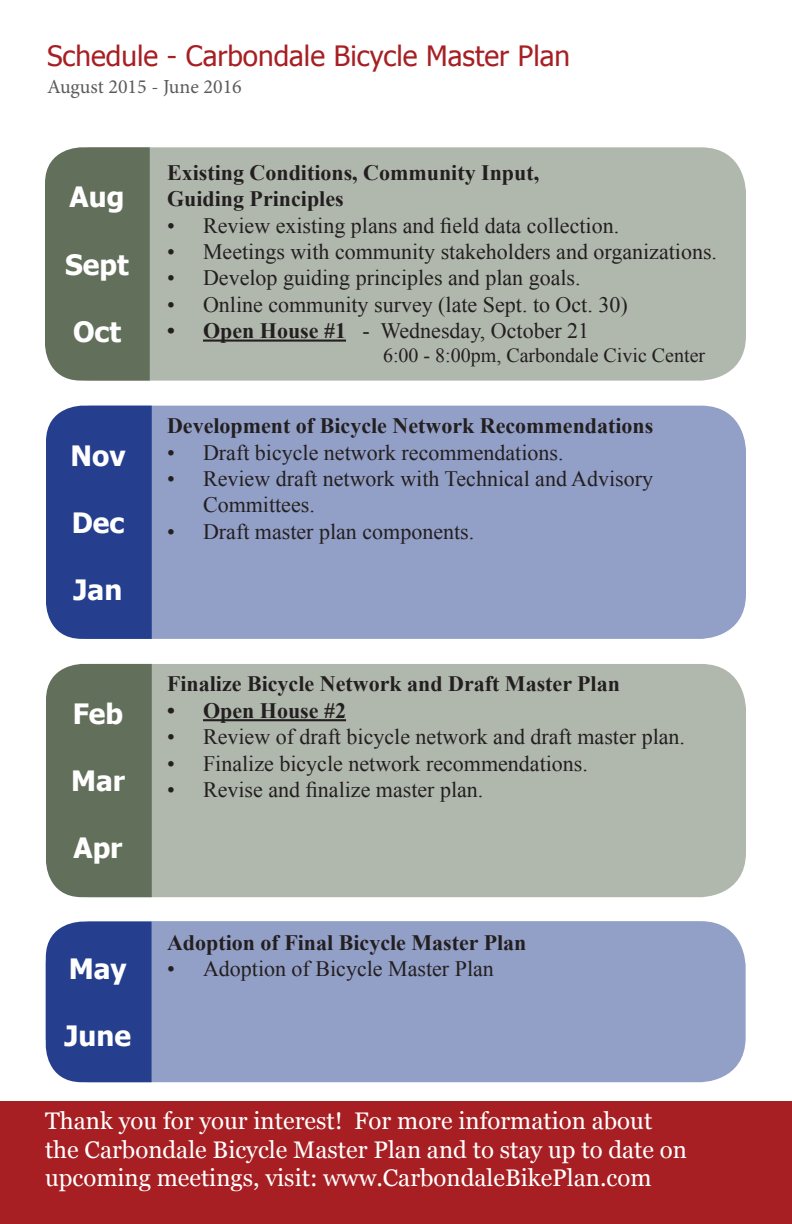
<style>
.page{position:relative;width:792px;height:1224px;background:#fff}
.page>*{position:absolute;margin:0;border:0;box-sizing:border-box;transform-origin:0 0}
.t1{font:28px "Tahoma";color:#a71f23}
.t2{font:700 28px "Tahoma";color:#fff}
.t3{font:24px/28.8px "Georgia";color:#fff}
.t4{font:22px/26.4px "Times New Roman";color:#231f20}
.t5{font:700 22px "Times New Roman";color:#231f20}
.t6{font:20px "Times New Roman";color:#231f20}
.t7{font:20px "Minion Pro";color:#5c5b5b}
.s1{font-weight:700}
</style>
<div class="page">
<div style="left:46px;top:147px;width:700px;height:234px;background:#b0b7ad;border-radius:45px"></div>
<div style="left:46px;top:406px;width:700px;height:233px;background:#929fc6;border-radius:45px"></div>
<div style="left:46px;top:664px;width:700px;height:233px;background:#b0b7ad;border-radius:45px"></div>
<div style="left:46px;top:921px;width:700px;height:161px;background:#929fc6;border-radius:45px"></div>
<hr style="left:203px;top:719px;width:143px;height:2px;background:#231f20">
<div style="left:0;top:1102px;width:792px;height:122px;background:#a71f23"></div>
<hr style="left:203px;top:340px;width:143px;height:2px;background:#231f20">
<div style="left:45px;top:147px;width:105px;height:234px;background:#626f5b"></div>
<div style="left:46px;top:406px;width:106px;height:233px;background:#253f8e"></div>
<div style="left:46px;top:664px;width:106px;height:233px;background:#626f5b"></div>
<div style="left:46px;top:922px;width:106px;height:160px;background:#253f8e"></div>
<p class="t1" style="left:47px;top:37px;width:525px">Schedule - Carbondale Bicycle Master Plan</p>
<p class="t7" style="left:47px;top:73px;width:196px">August 2015 - June 2016</p>
<p class="t2" style="left:70px;top:178px;width:56px">Aug</p>
<p class="t2" style="left:65px;top:245px;width:65px">Sept</p>
<p class="t2" style="left:73px;top:312px;width:49px">Oct</p>
<p class="t2" style="left:70px;top:436px;width:57px">Nov</p>
<p class="t2" style="left:72px;top:503px;width:54px">Dec</p>
<p class="t2" style="left:74px;top:570px;width:50px">Jan</p>
<p class="t2" style="left:73px;top:694px;width:52px">Feb</p>
<p class="t2" style="left:71px;top:761px;width:55px">Mar</p>
<p class="t2" style="left:74px;top:829px;width:50px">Apr</p>
<p class="t2" style="left:69px;top:949px;width:59px">May</p>
<p class="t2" style="left:65px;top:1016px;width:68px">June</p>
<p class="t5" style="left:167px;top:157px;width:374px">Existing Conditions, Community Input,</p>
<p class="t5" style="left:167px;top:183px;width:178px">Guiding Principles</p>
<p class="t4" style="left:167px;top:211px;width:454px">• Review existing plans and field data collection.</p>
<p class="t4" style="left:167px;top:238px;width:552px">• Meetings with community stakeholders and organizations.</p>
<p class="t4" style="left:167px;top:264px;width:415px">• Develop guiding principles and plan goals.</p>
<p class="t4" style="left:167px;top:291px;width:462px">• Online community survey (late Sept. to Oct. 30)</p>
<p class="t4" style="left:167px;top:317px;width:424px"><span class="s1">• Open House #1</span> - Wednesday, October 21</p>
<p class="t6" style="left:383px;top:341px;width:324px">6:00 - 8:00pm, Carbondale Civic Center</p>
<p class="t5" style="left:167px;top:410px;width:488px">Development of Bicycle Network Recommendations</p>
<p class="t4" style="left:167px;top:438px;width:398px">• Draft bicycle network recommendations.</p>
<p class="t4" style="left:203px;top:465px;width:452px;text-indent:-36px">• Review draft network with Technical and Advisory<br>Committees.</p>
<p class="t4" style="left:167px;top:517px;width:309px">• Draft master plan components.</p>
<p class="t5" style="left:167px;top:668px;width:454px">Finalize Bicycle Network and Draft Master Plan</p>
<p class="t5" style="left:167px;top:695px;width:181px">• Open House #2</p>
<p class="t4" style="left:167px;top:723px;width:520px">• Review of draft bicycle network and draft master plan.</p>
<p class="t4" style="left:167px;top:749px;width:422px">• Finalize bicycle network recommendations.</p>
<p class="t4" style="left:167px;top:776px;width:318px">• Revise and finalize master plan.</p>
<p class="t5" style="left:167px;top:927px;width:361px">Adoption of Final Bicycle Master Plan</p>
<p class="t4" style="left:167px;top:955px;width:328px">• Adoption of Bicycle Master Plan</p>
<p class="t3" style="left:45px;top:1107px;width:644px">Thank you for your interest! For more information about the Carbondale Bicycle Master Plan and to stay up to date on upcoming meetings, visit: www.CarbondaleBikePlan.com</p>
</div>
